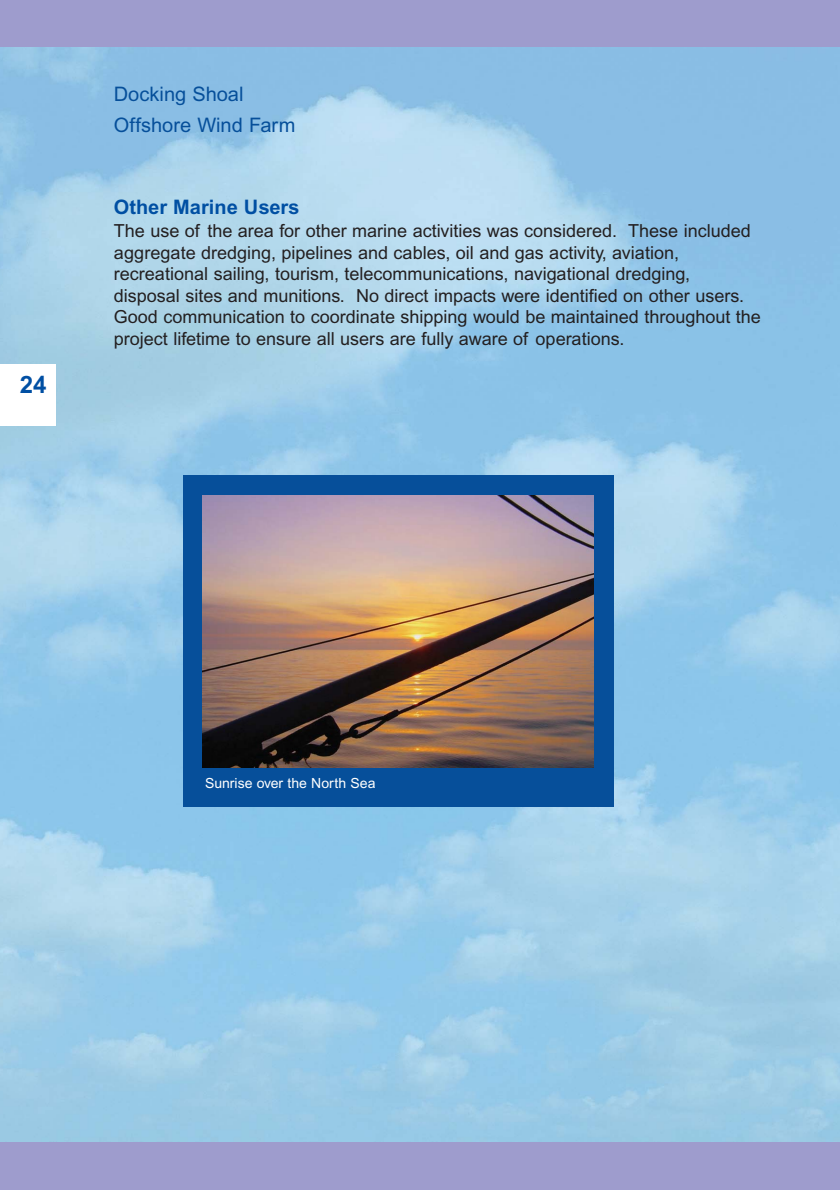
<style>
.page{position:relative;width:840px;height:1190px;background:#fff}
.page>*{position:absolute;margin:0;border:0;box-sizing:border-box;transform-origin:0 0}
.t1{font:700 24px "Arial";color:#004fa3}
.t2{font:20px/30.6px "Arial";color:#064f9a}
.t3{font:700 20px "Arial";color:#004fa3}
.t4{font:18px/21.6px "Arial";color:#231f20}
.t5{font:14px "Arial";color:#fff}
</style>
<div class="page">
<img style="left:0;top:47px;width:840px;height:1095px">
<div style="left:0;top:0;width:840px;height:46px;background:#9e9ccd"></div>
<div style="left:0;top:1142px;width:840px;height:48px;background:#9e9ccd"></div>
<div style="left:0;top:365px;width:56px;height:61px;background:#fff"></div>
<div style="left:183px;top:476px;width:431px;height:331px;background:#064f9a"></div>
<img style="left:202px;top:495px;width:391px;height:272px">
<h1 class="t1" style="left:20px;top:376px;width:28px">24</h1>
<p class="t2" style="left:114px;top:81px;width:183px">Docking Shoal<br>Offshore Wind Farm</p>
<p class="t3" style="left:114px;top:200px;width:187px">Other Marine Users</p>
<p class="t4" style="left:114px;top:222px;width:649px">The use of the area for other marine activities was considered. These included aggregate dredging, pipelines and cables, oil and gas activity, aviation, recreational sailing, tourism, telecommunications, navigational dredging,<br>disposal sites and munitions. No direct impacts were identified on other users.<br>Good communication to coordinate shipping would be maintained throughout the project lifetime to ensure all users are fully aware of operations.</p>
<p class="t5" style="left:205px;top:778px;width:172px">Sunrise over the North Sea</p>
</div>
